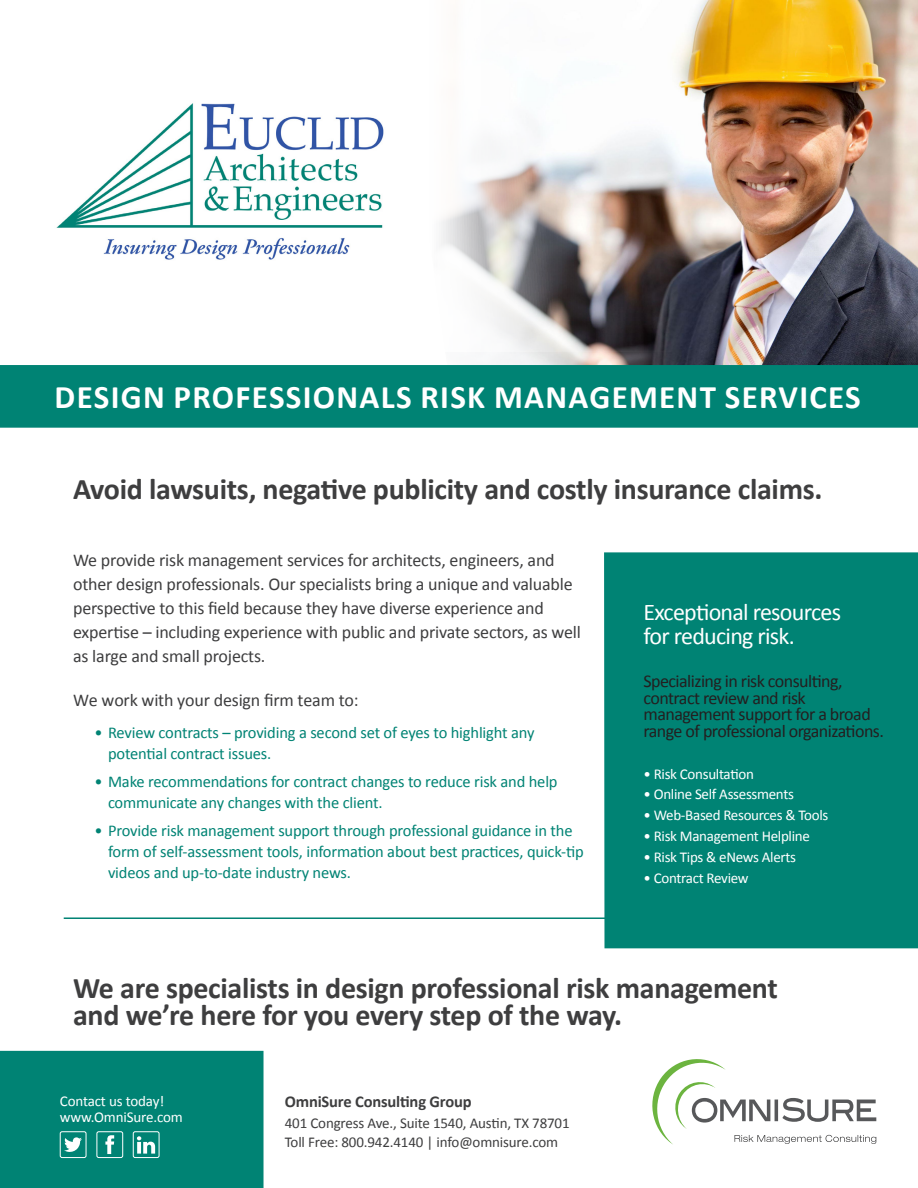
<style>
.page{position:relative;width:918px;height:1188px;background:#fff}
.page>*{position:absolute;margin:0;border:0;box-sizing:border-box;transform-origin:0 0}
.t1{font:700 33px "Calibri";letter-spacing:.04em;color:#fff}
.t2{font:700 30px/27px "Calibri";letter-spacing:-.01em;color:#3e3e3f}
.t3{font:24px/24px "Calibri";letter-spacing:-.03em;color:#fff}
.t4{font:18px/24px "Calibri";letter-spacing:-.01em;color:#3e3e3f}
.t5{font:18px/16.5px "Calibri";letter-spacing:-.03em;color:#231f20}
.t6{font:16.5px/21px "Calibri";letter-spacing:-.01em;color:#008374}
.t7{font:700 16.5px "Calibri";letter-spacing:-.01em;color:#3e3e3f}
.t8{font:15px/16.5px "Calibri";letter-spacing:-.02em;color:#fff}
.t9{font:15px "Calibri";letter-spacing:-.01em;color:#3e3e3f}
</style>
<div class="page">
<img style="left:496px;top:0;width:422px;height:365px">
<div style="left:0;top:1051px;width:264px;height:137px;background:#008374"></div>
<div style="left:604px;top:552px;width:314px;height:396px;background:#008374"></div>
<div style="left:96px;top:1131px;width:27px;height:27px;border:1px solid #fff;border-radius:2px"></div>
<svg style="left:105px;top:1135px;width:9px;height:19px"></svg>
<div style="left:60px;top:1131px;width:26px;height:27px;border:1px solid #fff;border-radius:2px"></div>
<svg style="left:64px;top:1137px;width:18px;height:15px"></svg>
<div style="left:133px;top:1131px;width:26px;height:27px;border:1px solid #fff;border-radius:2px"></div>
<svg style="left:137px;top:1136px;width:18px;height:18px"></svg>
<div style="left:0;top:365px;width:918px;height:63px;background:#008374"></div>
<hr style="left:64px;top:917px;width:800px;height:2px;background:#008374">
<img style="left:441px;top:0;width:342px;height:352px">
<svg style="left:652px;top:1059px;width:224px;height:86px"></svg>
<img style="left:56px;top:103px;width:328px;height:157px">
<p class="t1" style="left:55px;top:376px;width:808px">DESIGN PROFESSIONALS RISK MANAGEMENT SERVICES</p>
<p class="t2" style="left:73px;top:476px;width:751px">Avoid lawsuits, negative publicity and costly insurance claims.</p>
<p class="t4" style="left:73px;top:548px;width:509px">We provide risk management services for architects, engineers, and other design professionals. Our specialists bring a unique and valuable perspective to this field because they have diverse experience and expertise – including experience with public and private sectors, as well as large and small projects.</p>
<p class="t4" style="left:73px;top:688px;width:287px">We work with your design firm team to:</p>
<p class="t6" style="left:108px;top:722px;width:428px;text-indent:-14px">• Review contracts – providing a second set of eyes to highlight any potential contract issues.</p>
<p class="t6" style="left:108px;top:771px;width:451px;text-indent:-14px">• Make recommendations for contract changes to reduce risk and help communicate any changes with the client.</p>
<p class="t6" style="left:108px;top:820px;width:477px;text-indent:-14px">• Provide risk management support through professional guidance in the form of self-assessment tools, information about best practices, quick-tip videos and up-to-date industry news.</p>
<p class="t3" style="left:644px;top:600px;width:199px">Exceptional resources for reducing risk.</p>
<p class="t5" style="left:644px;top:673px;width:242px">Specializing in risk consulting, contract review and risk management support for a broad range of professional organizations.</p>
<p class="t8" style="left:643px;top:765px;width:112px">• Risk Consultation</p>
<p class="t8" style="left:643px;top:786px;width:152px">• Online Self Assessments</p>
<p class="t8" style="left:643px;top:807px;width:186px">• Web-Based Resources &amp; Tools</p>
<p class="t8" style="left:643px;top:828px;width:168px">• Risk Management Helpline</p>
<p class="t8" style="left:643px;top:849px;width:154px">• Risk Tips &amp; eNews Alerts</p>
<p class="t8" style="left:643px;top:870px;width:107px">• Contract Review</p>
<p class="t2" style="left:73px;top:974px;width:706px">We are specialists in design professional risk management and we’re here for you every step of the way.</p>
<p class="t8" style="left:60px;top:1092px;width:125px">Contact us today! www.OmniSure.com</p>
<p class="t7" style="left:285px;top:1091px;width:188px">OmniSure Consulting Group</p>
<p class="t9" style="left:285px;top:1113px;width:286px">401 Congress Ave., Suite 1540, Austin, TX 78701</p>
<p class="t9" style="left:285px;top:1133px;width:275px">Toll Free: 800.942.4140 | info@omnisure.com</p>
</div>
